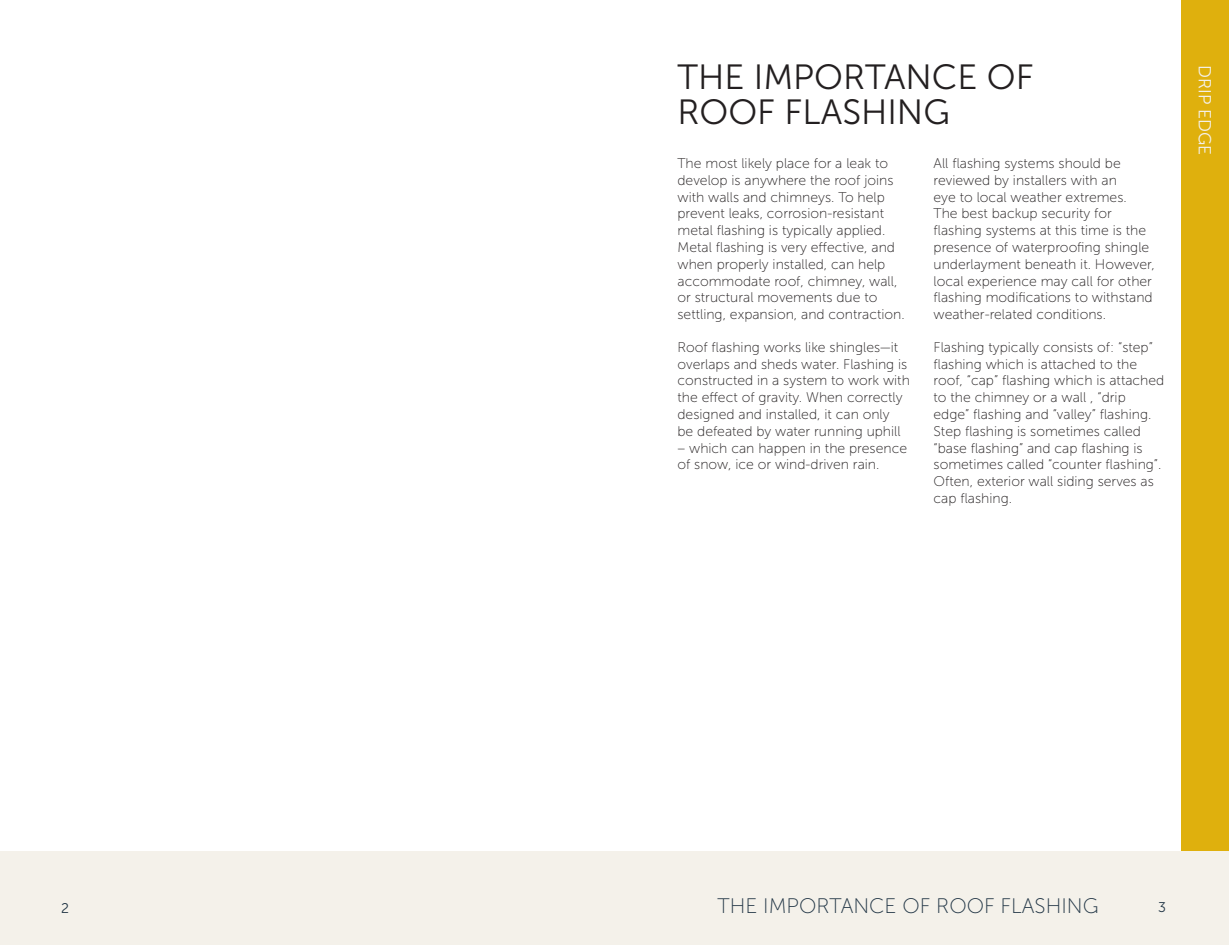
<style>
.page{position:relative;width:1229px;height:945px;background:#fff}
.page>*{position:absolute;margin:0;border:0;box-sizing:border-box;transform-origin:0 0}
.t1{font:35px/35px "Museo Sans 300";color:#231f20}
.t2{font:21px "Museo Sans 100";color:#223646}
.t3{font:17.5px "Museo Sans 300";color:#f4f1ea}
.t4{font:14px/16.8px "Museo Sans 100";color:#231f20}
.t5{font:14px "Museo Sans 300";color:#223646}
</style>
<div class="page">
<div style="left:1181px;top:0;width:47px;height:851px;background:#dfb00d"></div>
<div style="left:0;top:851px;width:1228px;height:94px;background:#f4f1ea"></div>
<h1 class="t1" style="left:677px;top:60px;width:358px">THE IMPORTANCE OF<br>ROOF FLASHING</h1>
<p class="t4" style="left:677px;top:155px;width:229px">The most likely place for a leak to develop is anywhere the roof joins with walls and chimneys. To help prevent leaks, corrosion-resistant metal flashing is typically applied.<br>Metal flashing is very effective, and when properly installed, can help accommodate roof, chimney, wall, or structural movements due to settling, expansion, and contraction.</p>
<p class="t4" style="left:677px;top:339px;width:234px">Roof flashing works like shingles—it overlaps and sheds water. Flashing is constructed in a system to work with the effect of gravity. When correctly designed and installed, it can only<br>be defeated by water running uphill</p>
<p class="t4" style="left:677px;top:440px;width:231px">– which can happen in the presence of snow, ice or wind-driven rain.</p>
<p class="t4" style="left:933px;top:155px;width:223px">All flashing systems should be reviewed by installers with an<br>eye to local weather extremes.<br>The best backup security for flashing systems at this time is the presence of waterproofing shingle underlayment beneath it. However, local experience may call for other flashing modifications to withstand weather-related conditions.</p>
<p class="t4" style="left:933px;top:339px;width:232px">Flashing typically consists of: “step” flashing which is attached to the roof, “cap” flashing which is attached to the chimney or a wall , “drip edge” flashing and “valley” flashing.<br>Step flashing is sometimes called “base flashing” and cap flashing is sometimes called “counter flashing”.<br>Often, exterior wall siding serves as cap flashing.</p>
<p class="t3" style="left:1214px;top:65px;width:92px;rotate:90deg">DRIP EDGE</p>
<p class="t5" style="left:61px;top:900px;width:9px">2</p>
<h2 class="t2" style="left:717px;top:894px;width:382px">THE IMPORTANCE OF ROOF FLASHING</h2>
<p class="t5" style="left:1158px;top:900px;width:9px">3</p>
</div>
